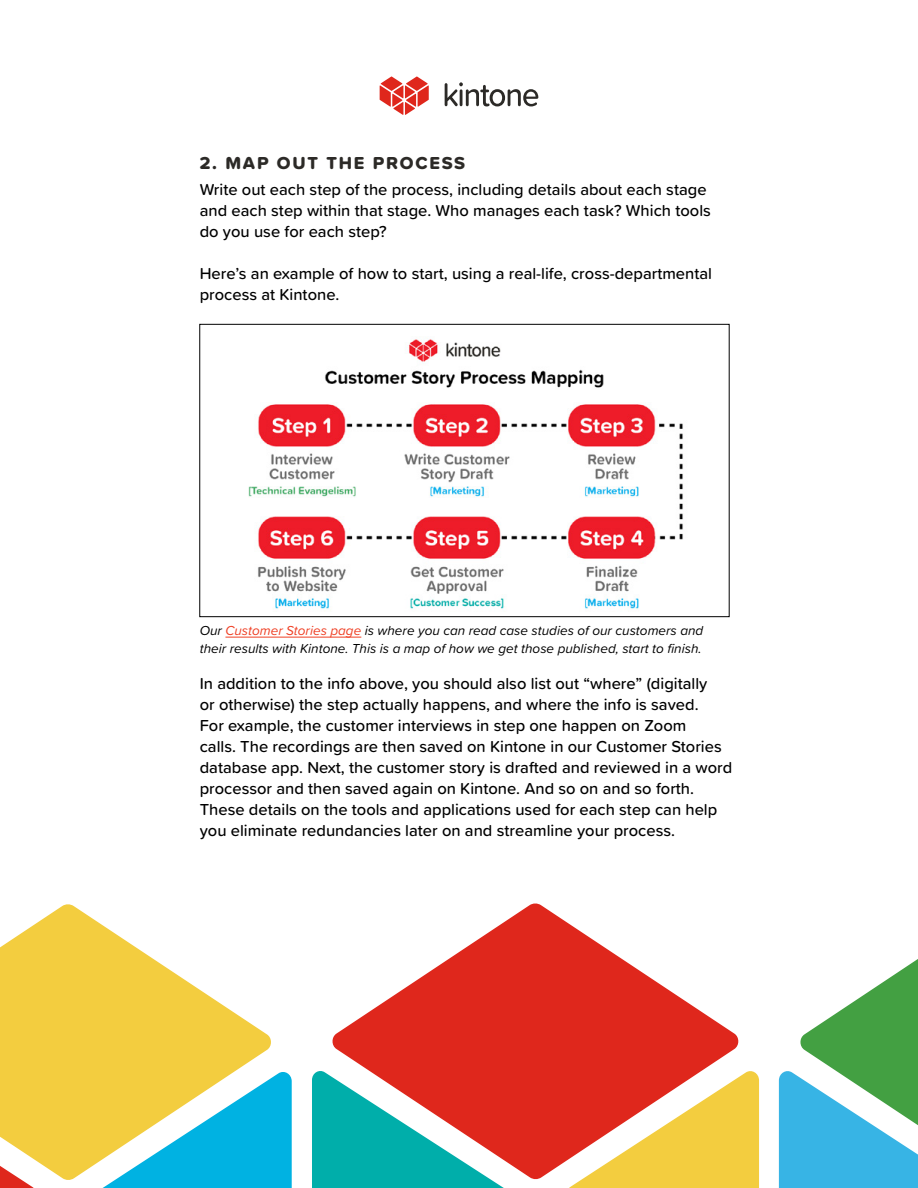
<style>
.page{position:relative;width:918px;height:1188px;background:#fff}
.page>*{position:absolute;margin:0;border:0;box-sizing:border-box;transform-origin:0 0}
.t1{font:18px "Proxima Soft Extrabld";letter-spacing:.1em;color:#2c2a27}
.t2{font:500 16.5px/21px "Proxima Soft";color:#000}
.t3{font:italic 13.5px/18px "Proxima Soft";color:#000}
.s1{color:#ef3f24}
</style>
<div class="page">
<svg style="left:445px;top:82px;width:93px;height:24px"></svg>
<svg style="left:380px;top:76px;width:49px;height:39px"></svg>
<div style="left:312px;top:1071px;width:192px;height:117px;background:#00aeaa"></div>
<svg style="left:331px;top:903px;width:408px;height:277px;fill:#df271c"></svg>
<svg style="left:565px;top:1069px;width:194px;height:119px"></svg>
<svg style="left:779px;top:959px;width:139px;height:229px"></svg>
<svg style="left:0;top:904px;width:271px;height:276px;fill:#f3cd3f"></svg>
<svg style="left:97px;top:1070px;width:195px;height:118px"></svg>
<svg style="left:0;top:1069px;width:38px;height:119px"></svg>
<img style="left:248px;top:339px;width:435px;height:273px">
<div style="left:200px;top:324px;width:529px;height:293px;border:1px solid #000"></div>
<hr style="left:225px;top:637px;width:136px;height:1px;background:#ef3f24">
<p class="t1" style="left:200px;top:149px;width:267px">2. MAP OUT THE PROCESS</p>
<p class="t2" style="left:200px;top:178px;width:513px">Write out each step of the process, including details about each stage and each step within that stage. Who manages each task? Which tools do you use for each step?</p>
<p class="t2" style="left:200px;top:262px;width:514px">Here’s an example of how to start, using a real-life, cross-departmental process at Kintone.</p>
<p class="t3" style="left:200px;top:621px;width:505px">Our <span class="s1">Customer Stories page</span> is where you can read case studies of our customers and their results with Kintone. This is a map of how we get those published, start to finish.</p>
<p class="t2" style="left:200px;top:673px;width:534px">In addition to the info above, you should also list out “where” (digitally<br>or otherwise) the step actually happens, and where the info is saved.<br>For example, the customer interviews in step one happen on Zoom<br>calls. The recordings are then saved on Kintone in our Customer Stories database app. Next, the customer story is drafted and reviewed in a word processor and then saved again on Kintone. And so on and so forth.<br>These details on the tools and applications used for each step can help you eliminate redundancies later on and streamline your process.</p>
</div>
